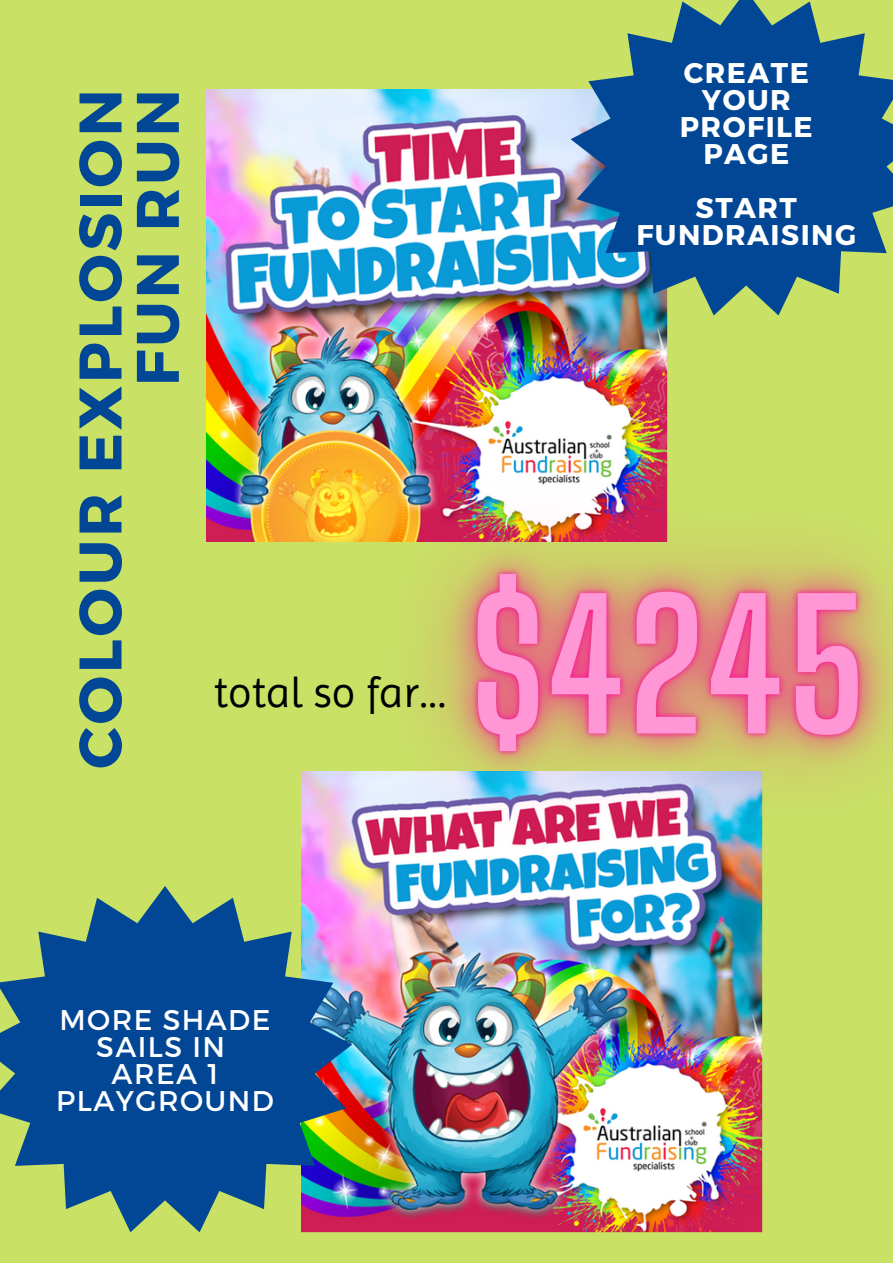
<style>
.page{position:relative;width:893px;height:1264px;background:#fff}
.page>*{position:absolute;margin:0;border:0;box-sizing:border-box;transform-origin:0 0}
.t1{font:700 60px/57.3px "Montserrat";letter-spacing:.05em;color:#014796;text-align:right}
.t2{font:43.5px "Imprima";color:#000}
.t3{font:700 28.5px/27px "Montserrat";letter-spacing:.05em;color:#fff;text-align:center}
.t4{font:28.5px/27px "Montserrat";letter-spacing:.05em;color:#fff;text-align:center}
</style>
<div class="page">
<div style="left:0;top:0;width:892px;height:1262px;background:#c9e265"></div>
<img style="left:206px;top:89px;width:461px;height:452px">
<img style="left:352px;top:969px;width:410px;height:263px">
<svg style="left:570px;top:0;width:322px;height:315px;fill:#014796"></svg>
<svg style="left:0;top:886px;width:352px;height:346px;fill:#014796"></svg>
<img style="left:270px;top:363px;width:622px;height:606px">
<h1 class="t1" style="left:68px;top:768px;width:681px;rotate:-90deg">COLOUR EXPLOSION<br>FUN RUN</h1>
<h2 class="t2" style="left:214px;top:667px;width:234px">total so far...</h2>
<p class="t4" style="left:56px;top:1004px;width:219px">MORE SHADE<br>SAILS IN<br>AREA 1<br>PLAYGROUND</p>
<p class="t3" style="left:679px;top:58px;width:134px">CREATE<br>YOUR<br>PROFILE<br>PAGE</p>
<p class="t3" style="left:636px;top:192px;width:221px">START<br>FUNDRAISING</p>
</div>
